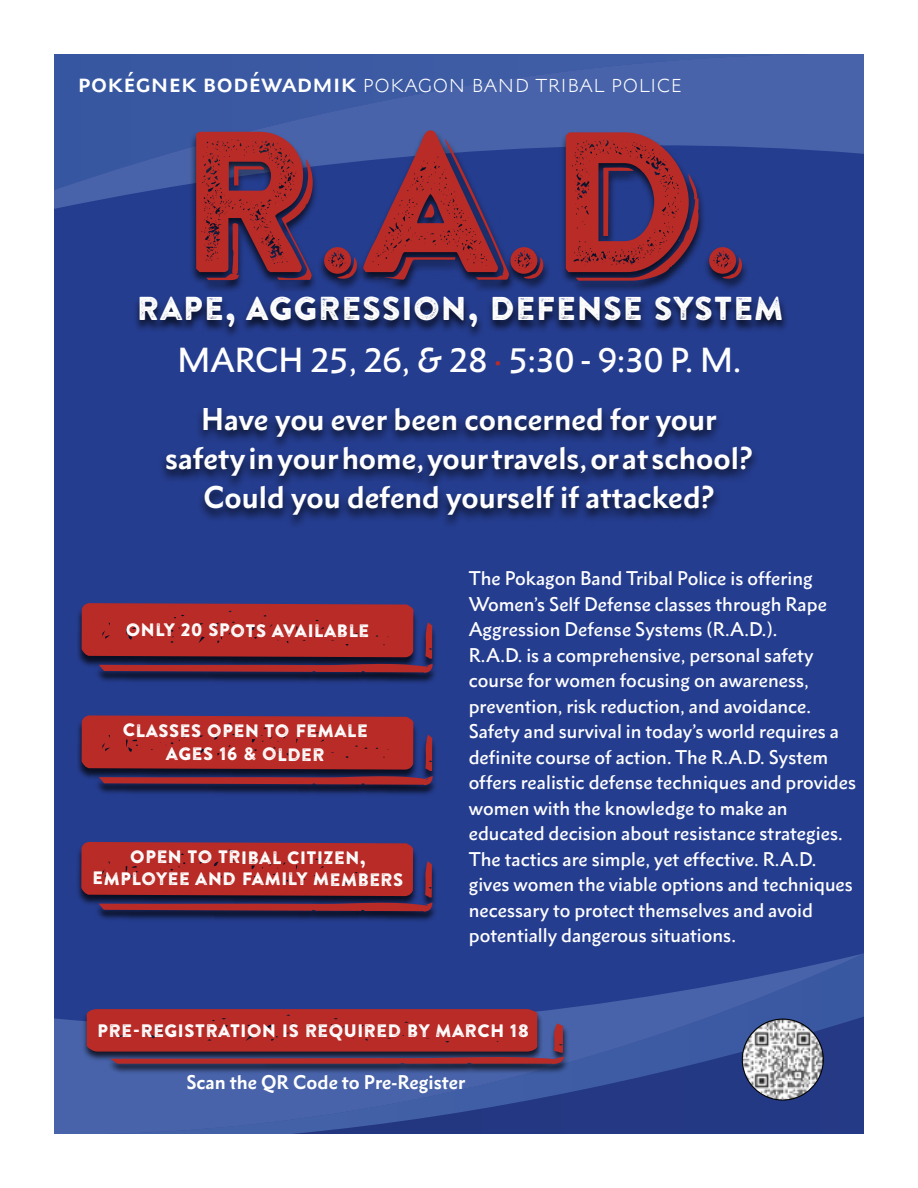
<style>
.page{position:relative;width:918px;height:1188px;background:#fff}
.page>*{position:absolute;margin:0;border:0;box-sizing:border-box;transform-origin:0 0}
.t1{font:199.65px "Brandon Printed Two Shadow";color:#b82b27}
.t2{font:33px "Brandon Printed One";color:#fff}
.t3{font:500 31.5px "Metro Nova Pro";color:#fff}
.t4{font:700 28.5px/39px "Metro Nova Pro";color:#fff;text-align:center}
.t5{font:300 25.5px "Metro Nova Pro";letter-spacing:.01em;color:#fff}
.t6{font:500 18px/25.5px "Metro Nova Pro";color:#fff}
.t7{font:18px/21.6px "Brandon Printed One";letter-spacing:-.005em;color:#fff;text-align:center}
.t8{font:700 18px "Metro Nova Pro";color:#fff}
.s1{font-weight:500}
.s2{font-size:120px}
</style>
<div class="page">
<div style="left:54px;top:54px;width:810px;height:1080px;background:#253d8f"></div>
<svg style="left:54px;top:54px;width:810px;height:155px;fill:#4863a9"></svg>
<svg style="left:54px;top:953px;width:810px;height:181px;fill:#4863a9"></svg>
<svg style="left:107px;top:954px;width:757px;height:180px"></svg>
<svg style="left:291px;top:1017px;width:573px;height:117px"></svg>
<svg style="left:54px;top:54px;width:756px;height:136px;background:#405da4"></svg>
<div style="left:82px;top:1009px;width:487px;height:66px;background:#000;opacity:.75"></div>
<div style="left:134px;top:130px;width:655px;height:210px;background:#000;opacity:.75"></div>
<div style="left:159px;top:407px;width:600px;height:123px;background:#000;opacity:.75"></div>
<img style="left:742px;top:1019px;width:81px;height:81px;border-radius:40px">
<div style="left:742px;top:1019px;width:82px;height:81px;border:1px solid #000;border-radius:50%"></div>
<svg style="left:81px;top:606px;width:483px;height:458px"></svg>
<h3 class="t5" style="left:78px;top:67px;width:606px"><span class="s1">pokégnek bodéwadmik</span> pokagon band tribal police</h3>
<h1 class="t1" style="left:176px;top:76px;width:570px">R<span class="s2">.</span>A<span class="s2">.</span>D<span class="s2">.</span></h1>
<h2 class="t2" style="left:137px;top:288px;width:649px">RAPE, AGGRESSION, DEFENSE SYSTEM</h2>
<h3 class="t3" style="left:177px;top:341px;width:565px">MARCH 25, 26, &amp; 28 <sup>.</sup> 5:30 - 9:30 P. M.</h3>
<h3 class="t4" style="left:165px;top:399px;width:589px">Have you ever been concerned for your safety in your home, your travels, or at school?<br>Could you defend yourself if attacked?</h3>
<p class="t7" style="left:125px;top:619px;width:246px">ONLY 20 SPOTS AVAILABLE</p>
<p class="t7" style="left:122px;top:719px;width:247px;line-height:23.4px">CLASSES OPEN TO FEMALE<br>AGES 16 &amp; OLDER</p>
<p class="t7" style="left:92px;top:846px;width:313px">OPEN TO TRIBAL CITIZEN,<br>EMPLOYEE AND FAMILY MEMBERS</p>
<p class="t6" style="left:469px;top:565px;width:389px">The Pokagon Band Tribal Police is offering Women’s Self Defense classes through Rape Aggression Defense Systems (R.A.D.).<br>R.A.D. is a comprehensive, personal safety course for women focusing on awareness, prevention, risk reduction, and avoidance.<br>Safety and survival in today’s world requires a definite course of action. The R.A.D. System offers realistic defense techniques and provides women with the knowledge to make an educated decision about resistance strategies.<br>The tactics are simple, yet effective. R.A.D. gives women the viable options and techniques necessary to protect themselves and avoid potentially dangerous situations.</p>
<p class="t7" style="left:97px;top:1020px;width:434px">PRE-REGISTRATION IS REQUIRED BY MARCH 18</p>
<p class="t8" style="left:186px;top:1071px;width:281px">Scan the QR Code to Pre-Register</p>
</div>
